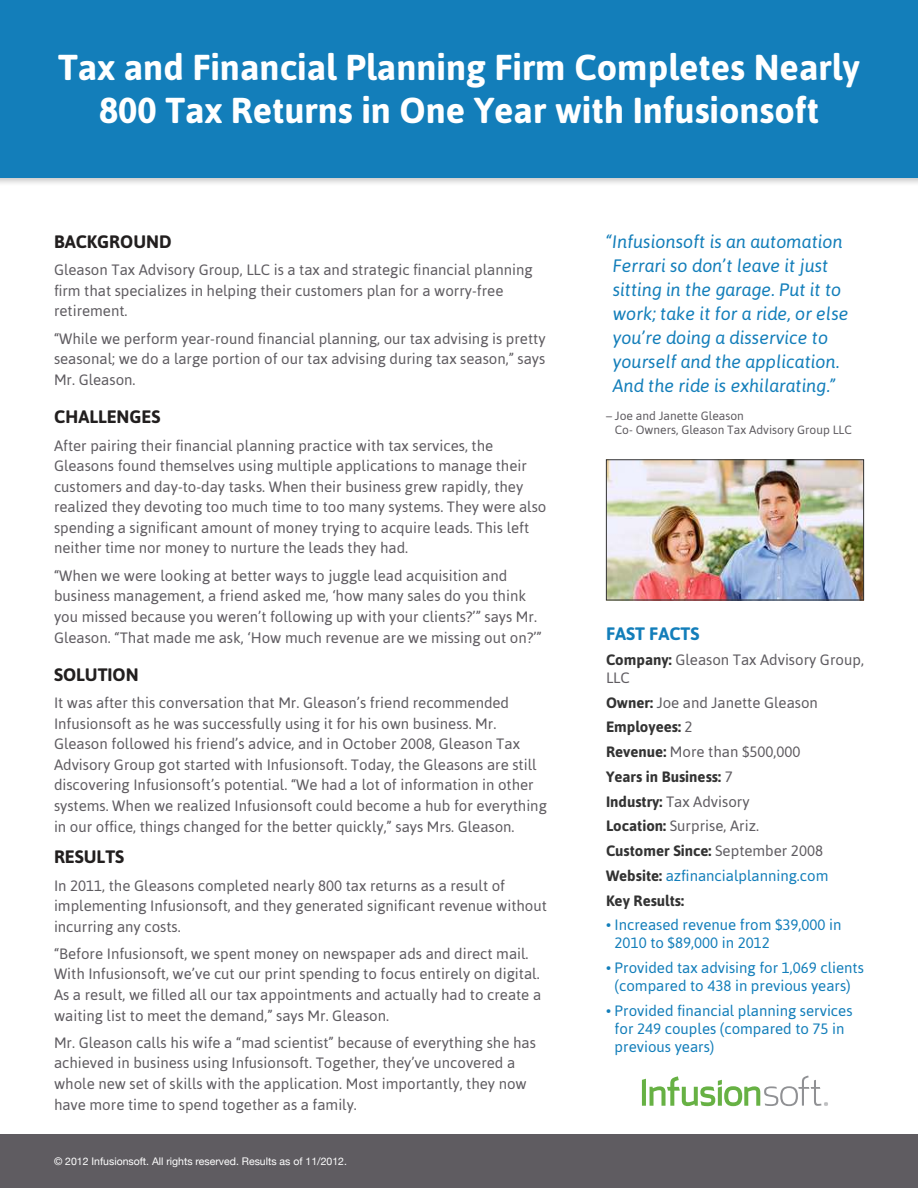
<style>
.page{position:relative;width:918px;height:1188px;background:#fff}
.page>*{position:absolute;margin:0;border:0;box-sizing:border-box;transform-origin:0 0}
.t1{font:700 36px/43.2px "Asap";color:#fff;text-align:center}
.t2{font:italic 18px/24px "Asap";color:#137eba}
.t3{font:700 18px "Asap";color:#221f1f}
.t4{font:700 18px "Asap";color:#137eba}
.t5{font:15px/20.5px "Asap";color:#5f5c61}
.t6{font:700 15px/24.8px "Asap";color:#333}
.t7{font:15px/18px "Asap";color:#137eba}
.t8{font:12px/14.4px "Asap";color:#5f5c61}
.t9{font:10.5px "Helvetica Neue";color:#fff}
.s1{font-weight:700;color:#333}
.s2{font-weight:400;color:#5f5c61}
.s3{font-weight:400;color:#137eba}
</style>
<div class="page">
<div style="left:0;top:1134px;width:918px;height:54px;background:#5f5c61"></div>
<div style="left:0;top:0;width:918px;height:187px;background:#221f1f;opacity:.25"></div>
<div style="left:0;top:0;width:918px;height:177px;background:#137eba"></div>
<svg style="left:642px;top:1076px;width:186px;height:30px"></svg>
<img style="left:608px;top:461px;width:254px;height:137px">
<div style="left:606px;top:459px;width:258px;height:141px;border:1px solid #333"></div>
<h1 class="t1" style="left:58px;top:48px;width:803px">Tax and Financial Planning Firm Completes Nearly<br>800 Tax Returns in One Year with Infusionsoft</h1>
<p class="t3" style="left:54px;top:234px;width:119px">BACKGROUND</p>
<p class="t5" style="left:54px;top:260px;width:480px">Gleason Tax Advisory Group, LLC is a tax and strategic inancial planning irm that specializes in helping their customers plan for a worry-free retirement.</p>
<p class="t5" style="left:54px;top:328px;width:493px;text-align:justify">“While we perform year-round inancial planning, our tax advising is pretty seasonal; we do a large portion of our tax advising during tax season,” says Mr. Gleason.</p>
<p class="t3" style="left:54px;top:410px;width:108px">CHALLENGES</p>
<p class="t5" style="left:54px;top:435px;width:494px">After pairing their inancial planning practice with tax services, the Gleasons found themselves using multiple applications to manage their customers and day-to-day tasks. When their business grew rapidly, they realized they devoting too much time to too many systems. They were also spending a signiicant amount of money trying to acquire leads. This left neither time nor money to nurture the leads they had.</p>
<p class="t5" style="left:54px;top:565px;width:489px">“When we were looking at better ways to juggle lead acquisition and business management, a friend asked me, ‘how many sales do you think you missed because you weren’t following up with your clients?’” says Mr.<br>Gleason. “That made me ask, ‘How much revenue are we missing out on?’”</p>
<p class="t3" style="left:54px;top:667px;width:86px">SOLUTION</p>
<p class="t5" style="left:54px;top:692px;width:494px">It was after this conversation that Mr. Gleason’s friend recommended Infusionsoft as he was successfully using it for his own business. Mr.<br>Gleason followed his friend’s advice, and in October 2008, Gleason Tax Advisory Group got started with Infusionsoft. Today, the Gleasons are still discovering Infusionsoft’s potential. “We had a lot of information in other systems. When we realized Infusionsoft could become a hub for everything in our ofice, things changed for the better quickly,” says Mrs. Gleason.</p>
<p class="t3" style="left:54px;top:850px;width:72px">RESULTS</p>
<p class="t5" style="left:54px;top:875px;width:495px">In 2011, the Gleasons completed nearly 800 tax returns as a result of implementing Infusionsoft, and they generated signiicant revenue without incurring any costs.</p>
<p class="t5" style="left:54px;top:943px;width:489px">“Before Infusionsoft, we spent money on newspaper ads and direct mail.<br>With Infusionsoft, we’ve cut our print spending to focus entirely on digital.<br>As a result, we illed all our tax appointments and actually had to create a waiting list to meet the demand,” says Mr. Gleason.</p>
<p class="t5" style="left:54px;top:1032px;width:483px">Mr. Gleason calls his wife a “mad scientist” because of everything she has achieved in business using Infusionsoft. Together, they’ve uncovered a whole new set of skills with the application. Most importantly, they now have more time to spend together as a family.</p>
<p class="t9" style="left:54px;top:1157px;width:294px">© 2012 Infusionsoft. All rights reserved. Results as of 11/2012.</p>
<p class="t2" style="left:613px;top:231px;width:237px;text-indent:-7px">“Infusionsoft is an automation<br>Ferrari so don’t leave it just sitting in the garage. Put it to work; take it for a ride, or else you’re doing a disservice to yourself and the application.<br>And the ride is exhilarating.”</p>
<p class="t8" style="left:615px;top:409px;width:239px;text-indent:-9px">– Joe and Janette Gleason<br>Co- Owners, Gleason Tax Advisory Group LLC</p>
<p class="t4" style="left:606px;top:626px;width:95px">FAST FACTS</p>
<p class="t5" style="left:606px;top:652px;width:260px;line-height:18px"><span class="s1">Company:</span> Gleason Tax Advisory Group,<br>LLC</p>
<p class="t6" style="left:606px;top:691px;width:224px">Owner: <span class="s2">Joe and Janette Gleason<br></span>Employees: <span class="s2">2<br></span>Revenue: <span class="s2">More than $500,000<br></span>Years in Business: <span class="s2">7<br></span>Industry: <span class="s2">Tax Advisory<br></span>Location: <span class="s2">Surprise, Ariz.<br></span>Customer Since: <span class="s2">September 2008<br></span>Website: <span class="s3">azinancialplanning.com<br></span>Key Results:</p>
<p class="t7" style="left:615px;top:916px;width:228px;text-indent:-9px">• Increased revenue from $39,000 in<br>2010 to $89,000 in 2012</p>
<p class="t7" style="left:606px;top:959px;width:259px;text-align:center">• Provided tax advising for 1,069 clients (compared to 438 in previous years)</p>
<p class="t7" style="left:615px;top:1001px;width:239px;text-indent:-9px">• Provided inancial planning services for 249 couples (compared to 75 in previous years)</p>
</div>
